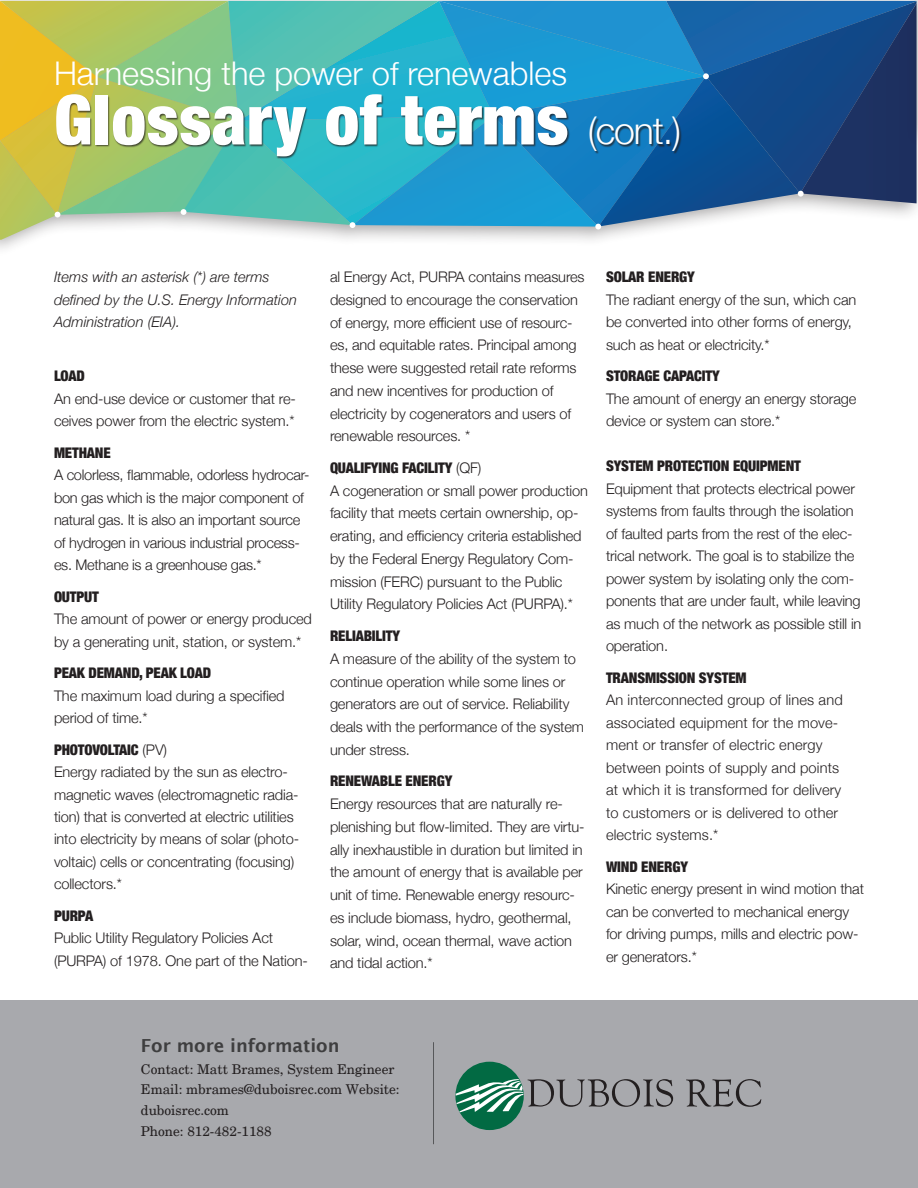
<style>
.page{position:relative;width:918px;height:1188px;background:#fff}
.page>*{position:absolute;margin:0;border:0;box-sizing:border-box;transform-origin:0 0}
.t1{font:900 condensed 69px "Helvetica Neue";letter-spacing:.01em;color:#fff}
.t2{font:300 32.7px "Helvetica Neue";color:#fff}
.t3{font:600 18px "Lucida Sans";color:#3e3e3f}
.t4{font:300 14.7px/22.5px "Helvetica Neue";letter-spacing:-.01em;color:#231f20}
.t5{font:300 14.7px/22.5px "Helvetica Neue";letter-spacing:.01em;color:#231f20}
.t6{font:900 condensed 14.7px "Helvetica Neue";letter-spacing:-.01em;color:#231f20}
.t7{font:italic 300 14.7px/22.5px "Helvetica Neue";color:#231f20}
.t8{font:13.5px/20.7px "New Century Schlbk";color:#231f20}
.s1{font-weight:300;font-stretch:normal;font-size:37.5px}
.s2{font-weight:300;font-stretch:normal}
</style>
<div class="page">
<div style="left:0;top:1001px;width:918px;height:187px;background:#a8a9ad"></div>
<svg style="left:0;top:1px;width:917px;height:239px;background:#589ca4"></svg>
<div style="left:57px;top:95px;width:625px;height:64px;background:#231f20;opacity:.75"></div>
<img style="left:917px;top:148px;width:1px;height:853px">
<div style="left:906px;top:0;width:12px;height:148px;background:#231f20;opacity:.4"></div>
<hr style="left:433px;top:1042px;width:1px;height:102px;background:#57585a">
<svg style="left:686px;top:1079px;width:75px;height:28px"></svg>
<div style="left:455px;top:1062px;width:69px;height:68px;background:#026a43;border-radius:50%"></div>
<svg style="left:456px;top:1078px;width:217px;height:34px"></svg>
<p class="t2" style="left:54px;top:47px;width:515px">Harnessing the power of renewables</p>
<p class="t1" style="left:54px;top:63px;width:629px">Glossary of terms <span class="s1">(cont.)</span></p>
<p class="t7" style="left:54px;top:265px;width:244px">Items with an asterisk (*) are terms defined by the U.S. Energy Information<br>Administration (EIA).</p>
<p class="t6" style="left:54px;top:364px;width:32px">LOAD</p>
<p class="t4" style="left:54px;top:386px;width:243px">An end-use device or customer that re&shy;ceives power from the electric system.*</p>
<p class="t6" style="left:54px;top:440px;width:58px">METHANE</p>
<p class="t4" style="left:54px;top:463px;width:257px">A colorless, flammable, odorless hydrocar&shy;bon gas which is the major component of natural gas. It is also an important source of hydrogen in various industrial process&shy;es. Methane is a greenhouse gas.*</p>
<p class="t6" style="left:54px;top:584px;width:47px">OUTPUT</p>
<p class="t4" style="left:54px;top:606px;width:259px">The amount of power or energy produced by a generating unit, station, or system.*</p>
<p class="t6" style="left:54px;top:661px;width:159px">PEAK DEMAND, PEAK LOAD</p>
<p class="t4" style="left:54px;top:683px;width:232px">The maximum load during a specified period of time.*</p>
<p class="t6" style="left:54px;top:737px;width:115px">PHOTOVOLTAIC <span class="s2">(PV)</span></p>
<p class="t4" style="left:54px;top:759px;width:247px">Energy radiated by the sun as electro&shy;magnetic waves (electromagnetic radia&shy;tion) that is converted at electric utilities into electricity by means of solar (photo&shy;voltaic) cells or concentrating (focusing) collectors.*</p>
<p class="t6" style="left:54px;top:904px;width:41px">PURPA</p>
<p class="t4" style="left:54px;top:926px;width:255px">Public Utility Regulatory Policies Act (PURPA) of 1978. One part of the Nation-</p>
<p class="t4" style="left:330px;top:265px;width:256px">al Energy Act, PURPA contains measures designed to encourage the conservation of energy, more efficient use of resourc&shy;es, and equitable rates. Principal among these were suggested retail rate reforms and new incentives for production of electricity by cogenerators and users of renewable resources. *</p>
<p class="t6" style="left:330px;top:456px;width:153px">QUALIFYING FACILITY <span class="s2">(QF)</span></p>
<p class="t4" style="left:330px;top:478px;width:260px">A cogeneration or small power production facility that meets certain ownership, op&shy;erating, and efficiency criteria established by the Federal Energy Regulatory Com&shy;mission (FERC) pursuant to the Public Utility Regulatory Policies Act (PURPA).*</p>
<p class="t6" style="left:330px;top:624px;width:72px">RELIABILITY</p>
<p class="t4" style="left:330px;top:646px;width:256px">A measure of the ability of the system to continue operation while some lines or generators are out of service. Reliability deals with the performance of the system under stress.</p>
<p class="t6" style="left:330px;top:769px;width:124px">RENEWABLE ENERGY</p>
<p class="t4" style="left:330px;top:791px;width:256px">Energy resources that are naturally re&shy;plenishing but flow-limited. They are virtu&shy;ally inexhaustible in duration but limited in the amount of energy that is available per unit of time. Renewable energy resourc&shy;es include biomass, hydro, geothermal, solar, wind, ocean thermal, wave action and tidal action.*</p>
<p class="t6" style="left:606px;top:265px;width:90px">SOLAR ENERGY</p>
<p class="t4" style="left:606px;top:287px;width:252px">The radiant energy of the sun, which can be converted into other forms of energy, such as heat or electricity.*</p>
<p class="t6" style="left:606px;top:364px;width:115px">STORAGE CAPACITY</p>
<p class="t4" style="left:606px;top:386px;width:252px">The amount of energy an energy storage device or system can store.*</p>
<p class="t6" style="left:606px;top:454px;width:196px">SYSTEM PROTECTION EQUIPMENT</p>
<p class="t4" style="left:606px;top:476px;width:257px">Equipment that protects electrical power systems from faults through the isolation of faulted parts from the rest of the elec&shy;trical network. The goal is to stabilize the power system by isolating only the com&shy;ponents that are under fault, while leaving as much of the network as possible still in operation.</p>
<p class="t6" style="left:606px;top:665px;width:142px">TRANSMISSION SYSTEM</p>
<p class="t5" style="left:606px;top:688px;width:238px">An interconnected group of lines and associated equipment for the move&shy;ment or transfer of electric energy between points of supply and points at which it is transformed for delivery to customers or is delivered to other electric systems.*</p>
<p class="t6" style="left:606px;top:854px;width:83px">WIND ENERGY</p>
<p class="t4" style="left:606px;top:877px;width:260px">Kinetic energy present in wind motion that can be converted to mechanical energy for driving pumps, mills and electric pow&shy;er generators.*</p>
<p class="t3" style="left:141px;top:1035px;width:200px">For more information</p>
<p class="t8" style="left:141px;top:1059px;width:260px">Contact: Matt Brames, System Engineer<br>Email: mbrames@duboisrec.com Website: duboisrec.com<br>Phone: 812-482-1188</p>
</div>
